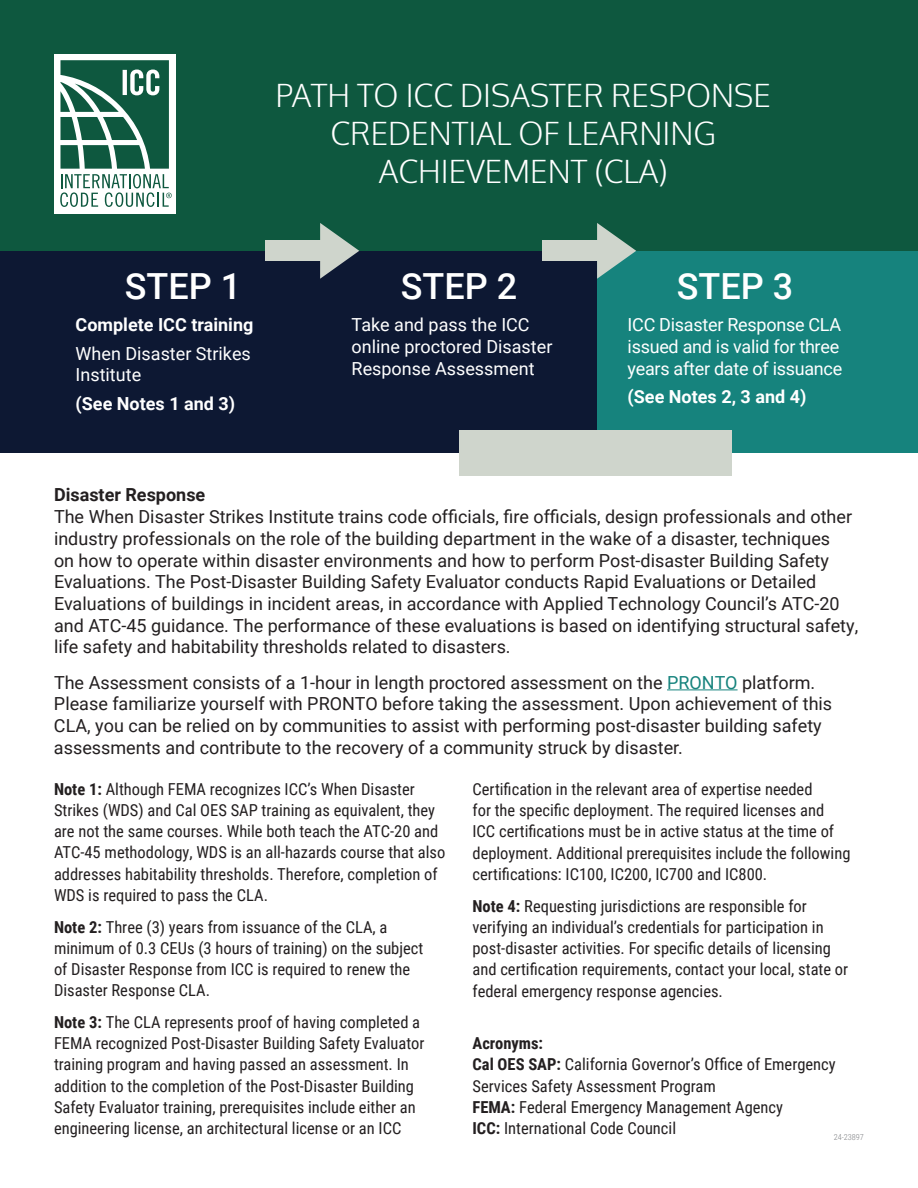
<style>
.page{position:relative;width:918px;height:1188px;background:#fff}
.page>*{position:absolute;margin:0;border:0;box-sizing:border-box;transform-origin:0 0}
.t1{font:500 36px "Roboto";color:#fff}
.t2{font:300 31.5px/37.8px "Oxygen";color:#fff;text-align:center}
.t3{font:18px/21.8px "Roboto";color:#231f20}
.t4{font:18px/21.6px "Roboto";color:#fff}
.t5{font:700 18px "Roboto";color:#fff}
.t6{font:700 18px "Roboto";color:#231f20}
.t7{font:16.5px/21.1px "Roboto Condensed";color:#231f20}
.t8{font:300 8.25px "Roboto Condensed";color:#808285}
.s1{color:#16837d}
.s2{font-weight:700}
</style>
<div class="page">
<div style="left:0;top:0;width:918px;height:409px;background:#0e583f"></div>
<div style="left:54px;top:54px;width:121px;height:159px;background:#fff"></div>
<svg style="left:60px;top:60px;width:112px;height:147px"></svg>
<div style="left:0;top:251px;width:918px;height:202px;background:#0d1833"></div>
<div style="left:597px;top:251px;width:321px;height:202px;background:#16837d"></div>
<hr style="left:667px;top:689px;width:71px;height:1px;background:#16837d">
<div style="left:459px;top:430px;width:273px;height:45px;background:#cfd5cc"></div>
<div style="left:265px;top:240px;width:57px;height:21px;background:#cfd5cc"></div>
<svg style="left:320px;top:223px;width:39px;height:56px"></svg>
<div style="left:542px;top:240px;width:57px;height:21px;background:#cfd5cc"></div>
<svg style="left:597px;top:223px;width:39px;height:56px"></svg>
<h2 class="t2" style="left:275px;top:78px;width:497px">PATH TO ICC DISASTER RESPONSE<br>CREDENTIAL OF LEARNING<br>ACHIEVEMENT (CLA)</h2>
<h1 class="t1" style="left:125px;top:261px;width:118px">STEP 1</h1>
<p class="t5" style="left:76px;top:312px;width:179px">Complete ICC training</p>
<p class="t4" style="left:76px;top:342px;width:177px">When Disaster Strikes<br>Institute</p>
<p class="t5" style="left:76px;top:391px;width:161px">(See Notes 1 and 3)</p>
<h1 class="t1" style="left:401px;top:261px;width:118px">STEP 2</h1>
<p class="t4" style="left:352px;top:313px;width:202px">Take and pass the ICC online proctored Disaster<br>Response Assessment</p>
<h1 class="t1" style="left:677px;top:261px;width:118px">STEP 3</h1>
<p class="t4" style="left:628px;top:313px;width:216px">ICC Disaster Response CLA issued and is valid for three years after date of issuance</p>
<p class="t5" style="left:628px;top:384px;width:180px">(See Notes 2, 3 and 4)</p>
<p class="t6" style="left:54px;top:482px;width:153px">Disaster Response</p>
<p class="t3" style="left:54px;top:505px;width:806px">The When Disaster Strikes Institute trains code officials, fire officials, design professionals and other industry professionals on the role of the building department in the wake of a disaster, techniques<br>on how to operate within disaster environments and how to perform Post-disaster Building Safety Evaluations. The Post-Disaster Building Safety Evaluator conducts Rapid Evaluations or Detailed Evaluations of buildings in incident areas, in accordance with Applied Technology Council’s ATC-20 and ATC-45 guidance. The performance of these evaluations is based on identifying structural safety, life safety and habitability thresholds related to disasters.</p>
<p class="t3" style="left:54px;top:671px;width:780px">The Assessment consists of a 1-hour in length proctored assessment on the <span class="s1">PRONTO</span> platform.<br>Please familiarize yourself with PRONTO before taking the assessment. Upon achievement of this CLA, you can be relied on by communities to assist with performing post-disaster building safety assessments and contribute to the recovery of a community struck by disaster.</p>
<p class="t7" style="left:54px;top:778px;width:393px"><span class="s2">Note 1:</span> Although FEMA recognizes ICC’s When Disaster Strikes (WDS) and Cal OES SAP training as equivalent, they are not the same courses. While both teach the ATC-20 and ATC-45 methodology, WDS is an all-hazards course that also addresses habitability thresholds. Therefore, completion of WDS is required to pass the CLA.</p>
<p class="t7" style="left:54px;top:916px;width:371px"><span class="s2">Note 2:</span> Three (3) years from issuance of the CLA, a minimum of 0.3 CEUs (3 hours of training) on the subject of Disaster Response from ICC is required to renew the Disaster Response CLA.</p>
<p class="t7" style="left:54px;top:1011px;width:372px"><span class="s2">Note 3:</span> The CLA represents proof of having completed a FEMA recognized Post-Disaster Building Safety Evaluator training program and having passed an assessment. In addition to the completion of the Post-Disaster Building Safety Evaluator training, prerequisites include either an engineering license, an architectural license or an ICC</p>
<p class="t7" style="left:473px;top:778px;width:380px">Certification in the relevant area of expertise needed<br>for the specific deployment. The required licenses and ICC certifications must be in active status at the time of deployment. Additional prerequisites include the following certifications: IC100, IC200, IC700 and IC800.</p>
<p class="t7" style="left:473px;top:895px;width:377px"><span class="s2">Note 4:</span> Requesting jurisdictions are responsible for verifying an individual’s credentials for participation in post-disaster activities. For specific details of licensing and certification requirements, contact your local, state or federal emergency response agencies.</p>
<p class="t7" style="left:473px;top:1032px;width:365px"><span class="s2">Acronyms:<br>Cal OES SAP:</span> California Governor’s Office of Emergency Services Safety Assessment Program<br><span class="s2">FEMA:</span> Federal Emergency Management Agency<br><span class="s2">ICC:</span> International Code Council</p>
<p class="t8" style="left:834px;top:1131px;width:32px">24-23897</p>
</div>
